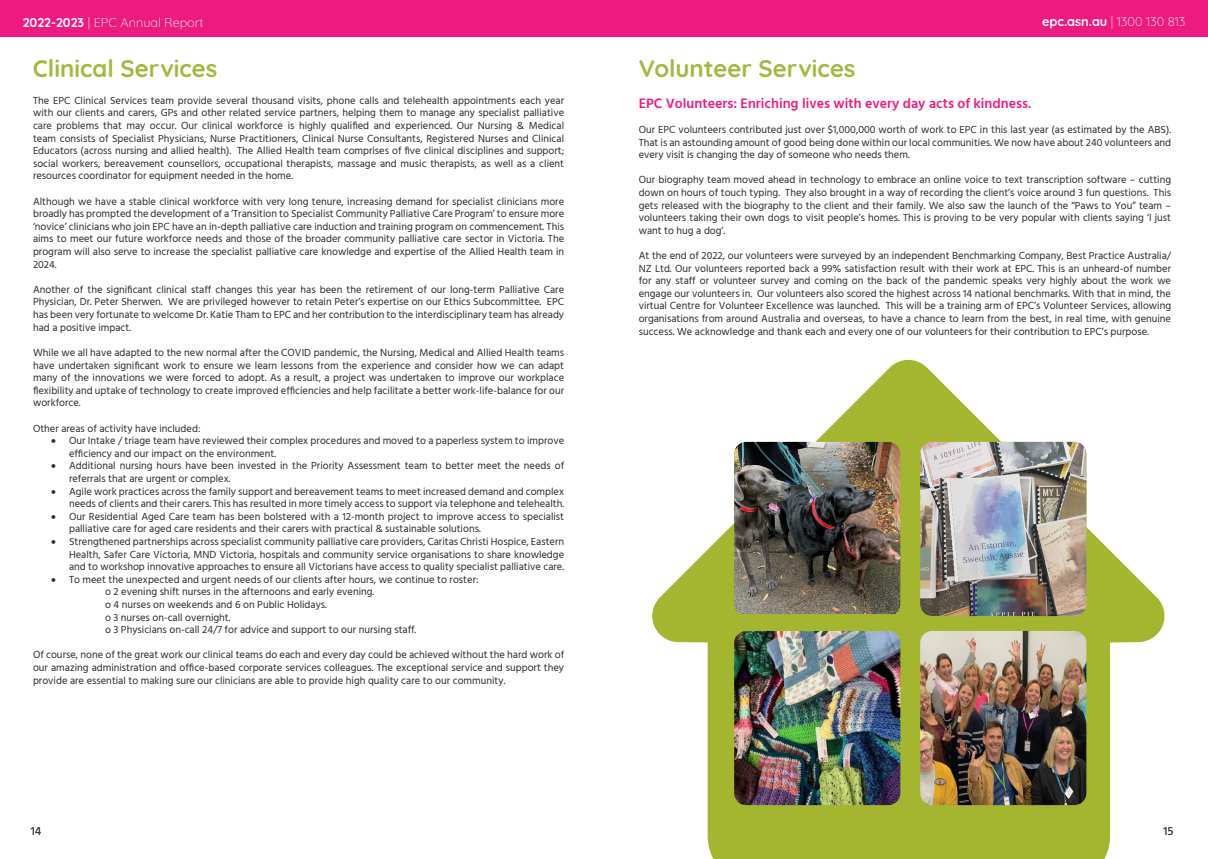
<style>
.page{position:relative;width:1208px;height:859px;background:#fff}
.page>*{position:absolute;margin:0;border:0;box-sizing:border-box;transform-origin:0 0}
.t1{font:700 24px "Quicksand";color:#a5b73f}
.t2{font:600 14px "Hind Vadodara";color:#ed1a80}
.t3{font:300 12.8px "Quicksand";color:#fff}
.t4{font:500 12px "Hind Vadodara";color:#2b292a}
.t5{font:10.5px/12.6px "Hind Vadodara";color:#2b292a;text-align:justify}
.s1{font-weight:700}
</style>
<div class="page">
<div style="left:0;top:0;width:604px;height:37px;background:#ed1a80"></div>
<div style="left:604px;top:0;width:604px;height:37px;background:#ed1a80"></div>
<svg style="left:652px;top:360px;width:513px;height:499px"></svg>
<img style="left:734px;top:631px;width:166px;height:174px">
<img style="left:920px;top:442px;width:166px;height:174px">
<img style="left:734px;top:442px;width:166px;height:172px">
<img style="left:920px;top:631px;width:166px;height:174px">
<p class="t3" style="left:23px;top:17px;width:182px"><span class="s1">2022-2023</span> | EPC Annual Report</p>
<p class="t3" style="left:1042px;top:16px;width:145px"><span class="s1">epc.asn.au</span> | 1300 130 813</p>
<h1 class="t1" style="left:33px;top:59px;width:186px">Clinical Services</h1>
<p class="t5" style="left:33px;top:94px;width:532px">The EPC Clinical Services team provide several thousand visits, phone calls and telehealth appointments each year with our clients and carers, GPs and other related service partners, helping them to manage any specialist palliative care problems that may occur. Our clinical workforce is highly qualified and experienced. Our Nursing &amp; Medical team consists of Specialist Physicians, Nurse Practitioners, Clinical Nurse Consultants, Registered Nurses and Clinical Educators (across nursing and allied health). The Allied Health team comprises of five clinical disciplines and support; social workers, bereavement counsellors, occupational therapists, massage and music therapists, as well as a client resources coordinator for equipment needed in the home.</p>
<p class="t5" style="left:33px;top:195px;width:532px">Although we have a stable clinical workforce with very long tenure, increasing demand for specialist clinicians more broadly has prompted the development of a ‘Transition to Specialist Community Palliative Care Program’ to ensure more ‘novice’ clinicians who join EPC have an in-depth palliative care induction and training program on commencement. This aims to meet our future workforce needs and those of the broader community palliative care sector in Victoria. The program will also serve to increase the specialist palliative care knowledge and expertise of the Allied Health team in 2024.</p>
<p class="t5" style="left:33px;top:283px;width:532px">Another of the significant clinical staff changes this year has been the retirement of our long-term Palliative Care Physician, Dr. Peter Sherwen. We are privileged however to retain Peter’s expertise on our Ethics Subcommittee. EPC has been very fortunate to welcome Dr. Katie Tham to EPC and her contribution to the interdisciplinary team has already had a positive impact.</p>
<p class="t5" style="left:33px;top:346px;width:532px">While we all have adapted to the new normal after the COVID pandemic, the Nursing, Medical and Allied Health teams have undertaken significant work to ensure we learn lessons from the experience and consider how we can adapt many of the innovations we were forced to adopt. As a result, a project was undertaken to improve our workplace flexibility and uptake of technology to create improved efficiencies and help facilitate a better work-life-balance for our workforce.</p>
<p class="t5" style="left:33px;top:422px;width:169px">Other areas of activity have included:</p>
<p class="t5" style="left:69px;top:434px;width:496px;text-indent:-18px">• Our Intake / triage team have reviewed their complex procedures and moved to a paperless system to improve efficiency and our impact on the environment.</p>
<p class="t5" style="left:69px;top:459px;width:496px;text-indent:-18px">• Additional nursing hours have been invested in the Priority Assessment team to better meet the needs of referrals that are urgent or complex.</p>
<p class="t5" style="left:51px;top:485px;width:514px;text-align:right">• Agile work practices across the family support and bereavement teams to meet increased demand and complex needs of clients and their carers. This has resulted in more timely access to support via telephone and telehealth.</p>
<p class="t5" style="left:69px;top:510px;width:496px;text-indent:-18px">• Our Residential Aged Care team has been bolstered with a 12-month project to improve access to specialist palliative care for aged care residents and their carers with practical &amp; sustainable solutions.</p>
<p class="t5" style="left:69px;top:535px;width:496px;text-indent:-18px">• Strengthened partnerships across specialist community palliative care providers, Caritas Christi Hospice, Eastern Health, Safer Care Victoria, MND Victoria, hospitals and community service organisations to share knowledge and to workshop innovative approaches to ensure all Victorians have access to quality specialist palliative care.</p>
<p class="t5" style="left:105px;top:573px;width:375px;text-align:left;text-indent:-54px">• To meet the unexpected and urgent needs of our clients after hours, we continue to roster: o 2 evening shift nurses in the afternoons and early evening.<br>o 4 nurses on weekends and 6 on Public Holidays.<br>o 3 nurses on-call overnight.<br>o 3 Physicians on-call 24/7 for advice and support to our nursing staff.</p>
<p class="t5" style="left:33px;top:648px;width:532px">Of course, none of the great work our clinical teams do each and every day could be achieved without the hard work of our amazing administration and office-based corporate services colleagues. The exceptional service and support they provide are essential to making sure our clinicians are able to provide high quality care to our community.</p>
<h1 class="t1" style="left:638px;top:59px;width:218px">Volunteer Services</h1>
<h2 class="t2" style="left:638px;top:97px;width:394px">EPC Volunteers: Enriching lives with every day acts of kindness.</h2>
<p class="t5" style="left:638px;top:123px;width:534px">Our EPC volunteers contributed just over $1,000,000 worth of work to EPC in this last year (as estimated by the ABS).<br>That is an astounding amount of good being done within our local communities. We now have about 240 volunteers and every visit is changing the day of someone who needs them.</p>
<p class="t5" style="left:638px;top:174px;width:534px">Our biography team moved ahead in technology to embrace an online voice to text transcription software – cutting down on hours of touch typing. They also brought in a way of recording the client’s voice around 3 fun questions. This gets released with the biography to the client and their family. We also saw the launch of the “Paws to You” team – volunteers taking their own dogs to visit people’s homes. This is proving to be very popular with clients saying ‘I just want to hug a dog’.</p>
<p class="t5" style="left:638px;top:249px;width:534px">At the end of 2022, our volunteers were surveyed by an independent Benchmarking Company, Best Practice Australia/ NZ Ltd. Our volunteers reported back a 99% satisfaction result with their work at EPC. This is an unheard-of number for any staff or volunteer survey and coming on the back of the pandemic speaks very highly about the work we engage our volunteers in. Our volunteers also scored the highest across 14 national benchmarks. With that in mind, the virtual Centre for Volunteer Excellence was launched. This will be a training arm of EPC’s Volunteer Services, allowing organisations from around Australia and overseas, to have a chance to learn from the best, in real time, with genuine success. We acknowledge and thank each and every one of our volunteers for their contribution to EPC’s purpose.</p>
<p class="t4" style="left:31px;top:827px;width:12px">14</p>
<p class="t4" style="left:1163px;top:827px;width:12px">15</p>
</div>
